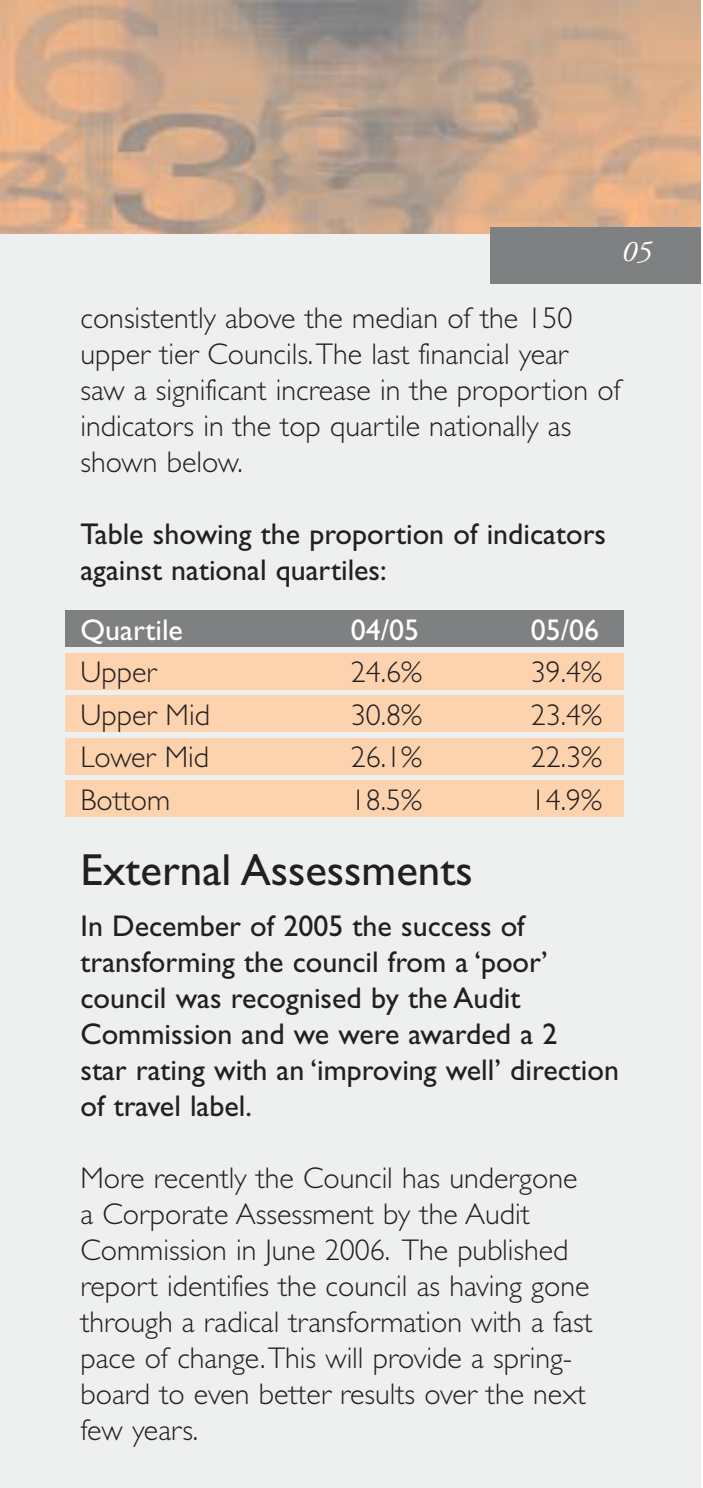
<style>
.page{position:relative;width:703px;height:1488px;background:#fff}
.page>*{position:absolute;margin:0;border:0;box-sizing:border-box;transform-origin:0 0}
.t1{font:45px "Gill Sans";color:#231f1f}
.t2{font:300 30px/36px "Gill Sans";color:#231f1f}
.t3{font:30px/36px "Gill Sans";color:#231f1f}
.t4{font:30px "Gill Sans";color:#fff}
.t5{font:italic 30px "Adobe Garamond";color:#fff}
</style>
<div class="page">
<div style="left:0;top:222px;width:700px;height:1265px;background:#eeefef"></div>
<img style="left:0;top:0;width:700px;height:234px">
<div style="left:490px;top:227px;width:210px;height:56px;background:#7e8082"></div>
<div style="left:65px;top:610px;width:559px;height:36px;background:#7e8082"></div>
<div style="left:65px;top:653px;width:559px;height:36px;background:#fdd3af"></div>
<div style="left:65px;top:695px;width:559px;height:36px;background:#fdd3af"></div>
<div style="left:65px;top:738px;width:559px;height:36px;background:#fdd3af"></div>
<div style="left:65px;top:780px;width:559px;height:37px;background:#fdd3af"></div>
<p class="t5" style="left:621px;top:239px;width:31px">05</p>
<p class="t2" style="left:80px;top:303px;width:541px">consistently above the median of the 150 upper tier Councils.The last financial year<br>saw a significant increase in the proportion of indicators in the top quartile nationally as shown below.</p>
<p class="t3" style="left:80px;top:519px;width:527px">Table showing the proportion of indicators against national quartiles:</p>
<p class="t4" style="left:80px;top:619px;width:104px">Quartile</p>
<p class="t4" style="left:350px;top:619px;width:70px">04/05</p>
<p class="t4" style="left:530px;top:619px;width:70px">05/06</p>
<p class="t2" style="left:80px;top:657px;width:77px">Upper</p>
<p class="t2" style="left:350px;top:657px;width:73px">24.6%</p>
<p class="t2" style="left:530px;top:657px;width:73px">39.4%</p>
<p class="t2" style="left:80px;top:700px;width:131px">Upper Mid</p>
<p class="t2" style="left:350px;top:700px;width:73px">30.8%</p>
<p class="t2" style="left:530px;top:700px;width:73px">23.4%</p>
<p class="t2" style="left:80px;top:742px;width:130px">Lower Mid</p>
<p class="t2" style="left:350px;top:742px;width:73px">26.1%</p>
<p class="t2" style="left:530px;top:742px;width:73px">22.3%</p>
<p class="t2" style="left:80px;top:785px;width:91px">Bottom</p>
<p class="t2" style="left:350px;top:785px;width:73px">18.5%</p>
<p class="t2" style="left:530px;top:785px;width:73px">14.9%</p>
<h1 class="t1" style="left:80px;top:854px;width:393px">External Assessments</h1>
<p class="t3" style="left:80px;top:911px;width:540px">In December of 2005 the success of transforming the council from a ‘poor’ council was recognised by the Audit Commission and we were awarded a 2<br>star rating with an ‘improving well’ direction of travel label.</p>
<p class="t2" style="left:80px;top:1163px;width:513px">More recently the Council has undergone a Corporate Assessment by the Audit Commission in June 2006. The published report identifies the council as having gone through a radical transformation with a fast pace of change.This will provide a spring&shy;board to even better results over the next few years.</p>
</div>
